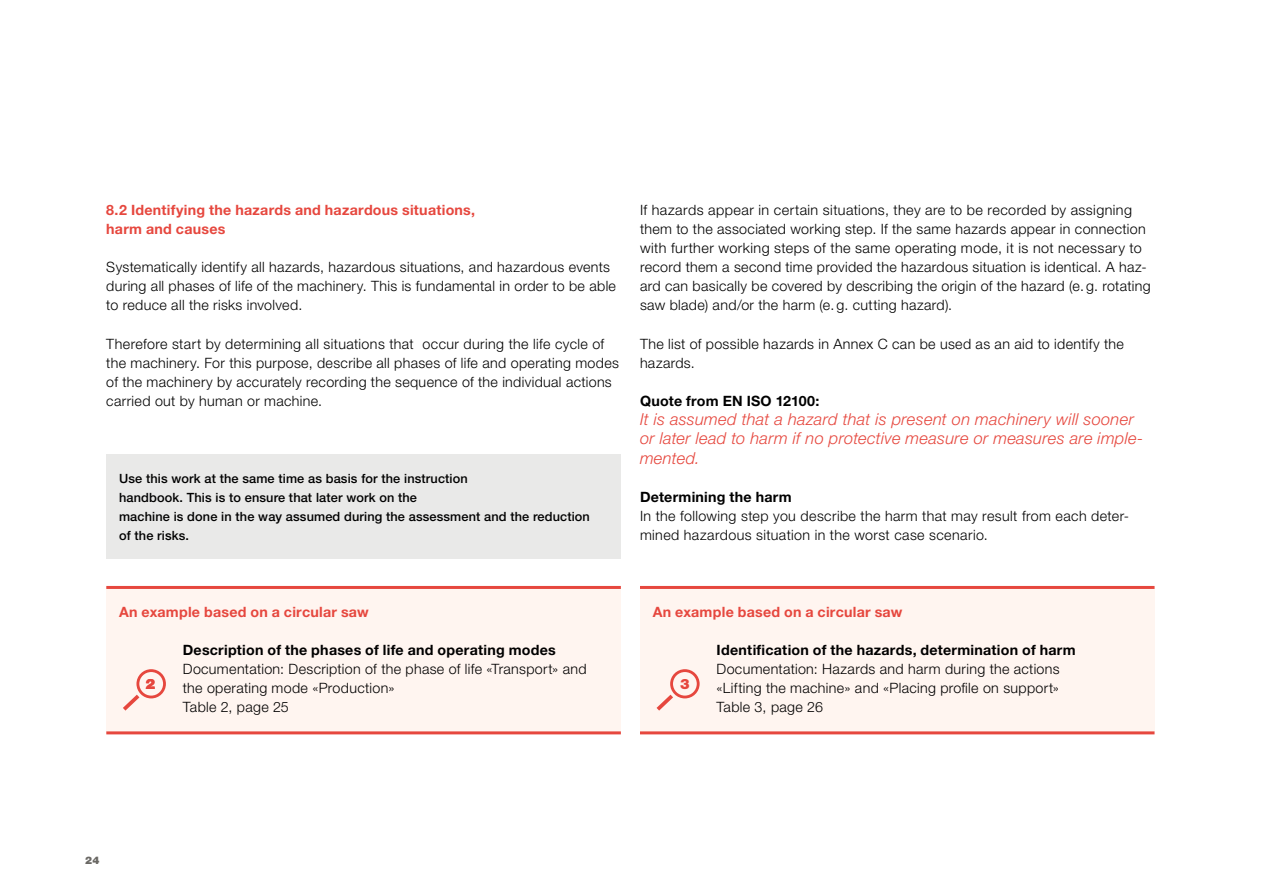
<style>
.page{position:relative;width:1263px;height:893px;background:#fff}
.page>*{position:absolute;margin:0;border:0;box-sizing:border-box;transform-origin:0 0}
.t1{font:italic 300 16.5px/19.2px "Helvetica Neue LT Std";letter-spacing:.015em;color:#e6473e}
.t2{font:300 14.25px/19.2px "Helvetica Neue LT Std";letter-spacing:.025em;color:#000}
.t3{font:700 14.25px "Helvetica Neue LT Std";letter-spacing:.015em;color:#000}
.t4{font:700 14.25px/19.2px "Helvetica Neue LT Std";letter-spacing:.015em;color:#e6473e}
.t5{font:900 14.25px "Helvetica Neue LT Std";color:#e6473e}
.t6{font:500 12.75px/19.2px "Helvetica Neue LT Std";letter-spacing:.01em;color:#000}
.t7{font:900 10.5px "Helvetica Neue LT Std";color:#6a6864}
</style>
<div class="page">
<div style="left:106px;top:587px;width:515px;height:144px;background:#fff5f0"></div>
<div style="left:640px;top:587px;width:514px;height:144px;background:#fff5f0"></div>
<div style="left:136px;top:669px;width:30px;height:29px;border:3px solid #e6473e;border-radius:50%"></div>
<svg style="left:123px;top:691px;width:20px;height:20px"></svg>
<div style="left:670px;top:669px;width:30px;height:29px;border:3px solid #e6473e;border-radius:50%"></div>
<svg style="left:656px;top:691px;width:21px;height:20px"></svg>
<div style="left:106px;top:455px;width:515px;height:104px;background:#e9e9e8"></div>
<hr style="left:106px;top:586px;width:515px;height:3px;background:#e6473e">
<hr style="left:106px;top:731px;width:515px;height:3px;background:#e6473e">
<hr style="left:640px;top:586px;width:514px;height:3px;background:#e6473e">
<hr style="left:640px;top:731px;width:514px;height:3px;background:#e6473e">
<p class="t4" style="left:106px;top:200px;width:370px">8.2 Identifying the hazards and hazardous situations, harm and causes</p>
<p class="t2" style="left:106px;top:257px;width:511px">Systematically identify all hazards, hazardous situations, and hazardous events during all phases of life of the machinery. This is fundamental in order to be able to reduce all the risks involved.</p>
<p class="t2" style="left:106px;top:334px;width:514px">Therefore start by determining all situations that occur during the life cycle of the machinery. For this purpose, describe all phases of life and operating modes of the machinery by accurately recording the sequence of the individual actions carried out by human or machine.</p>
<p class="t6" style="left:119px;top:468px;width:472px">Use this work at the same time as basis for the instruction<br>handbook. This is to ensure that later work on the<br>machine is done in the way assumed during the assessment and the reduction of the risks.</p>
<p class="t2" style="left:640px;top:200px;width:512px">If hazards appear in certain situations, they are to be recorded by assigning them to the associated working step. If the same hazards appear in connection with further working steps of the same operating mode, it is not necessary to record them a second time provided the hazardous situation is identical. A haz&shy;ard can basically be covered by describing the origin of the hazard (e. g. rotating saw blade) and/or the harm (e. g. cutting hazard).</p>
<p class="t2" style="left:640px;top:334px;width:485px">The list of possible hazards in Annex C can be used as an aid to identify the hazards.</p>
<p class="t3" style="left:640px;top:392px;width:181px">Quote from EN ISO 12100:</p>
<p class="t1" style="left:640px;top:410px;width:505px">It is assumed that a hazard that is present on machinery will sooner or later lead to harm if no protective measure or measures are imple&shy;mented.</p>
<p class="t3" style="left:640px;top:488px;width:153px">Determining the harm</p>
<p class="t2" style="left:640px;top:506px;width:490px">In the following step you describe the harm that may result from each deter&shy;mined hazardous situation in the worst case scenario.</p>
<p class="t4" style="left:119px;top:602px;width:251px">An example based on a circular saw</p>
<p class="t3" style="left:183px;top:641px;width:374px">Description of the phases of life and operating modes</p>
<p class="t2" style="left:183px;top:659px;width:405px">Documentation: Description of the phase of life «Transport» and the operating mode «Production»<br>Table 2, page 25</p>
<p class="t4" style="left:653px;top:602px;width:251px">An example based on a circular saw</p>
<p class="t3" style="left:716px;top:641px;width:360px">Identification of the hazards, determination of harm</p>
<p class="t2" style="left:716px;top:659px;width:345px;text-align:justify">Documentation: Hazards and harm during the actions «Lifting the machine» and «Placing profile on support» Table 3, page 26</p>
<p class="t5" style="left:145px;top:675px;width:11px">2</p>
<p class="t5" style="left:680px;top:675px;width:11px">3</p>
<p class="t7" style="left:85px;top:854px;width:16px">24</p>
</div>
